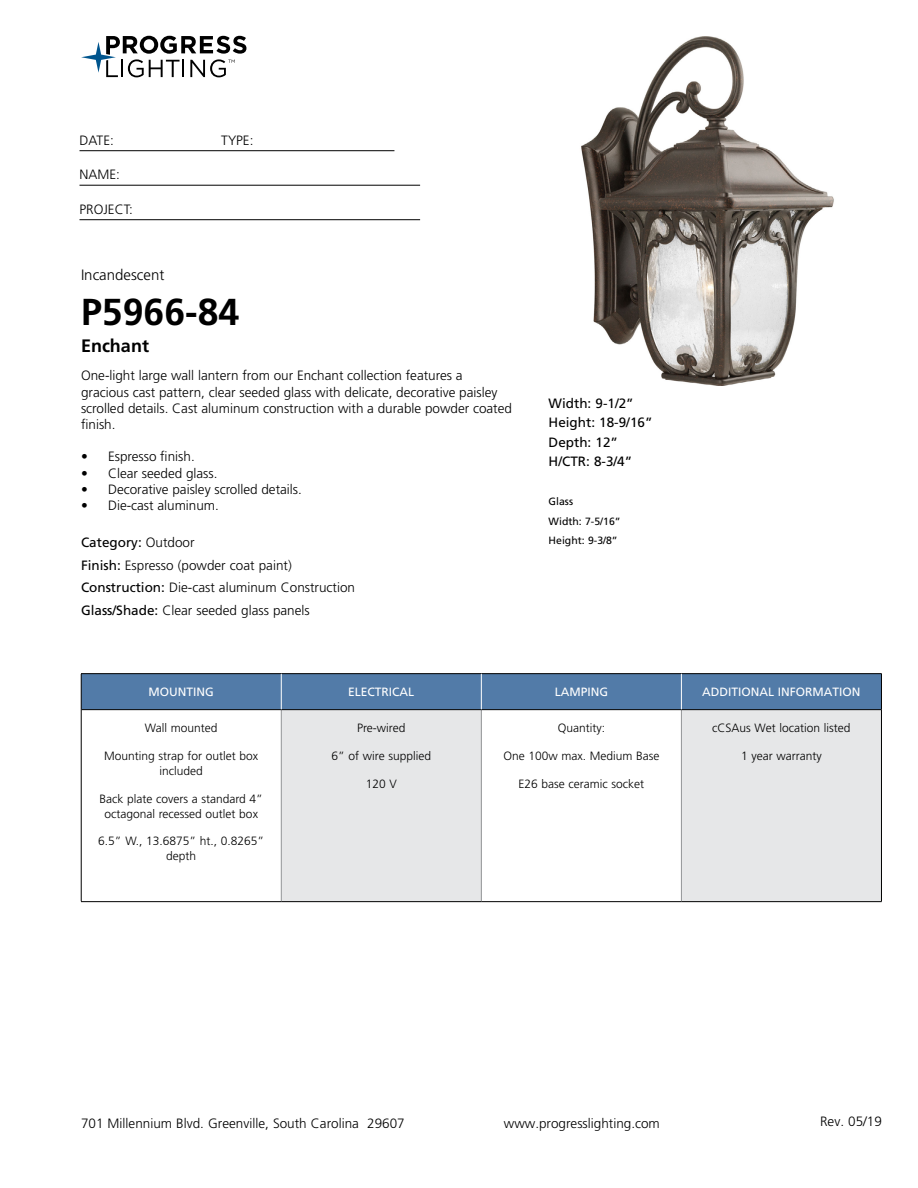
<style>
.page{position:relative;width:918px;height:1188px;background:#fff}
.page>*{position:absolute;margin:0;border:0;box-sizing:border-box;transform-origin:0 0}
.t1{font:700 37.5px "Frutiger LT Std";color:#000}
.t2{font:700 18px "Frutiger LT Std";color:#000}
.t3{font:300 15px "Frutiger LT Std";color:#000}
.t4{font:300 13.5px/16.2px "Frutiger LT Std";color:#000}
.t5{font:13.5px/19.5px "Frutiger LT Std";color:#000}
.t6{font:300 12px/15px "Frutiger LT Std";color:#000;text-align:center}
.t7{font:12px "Frutiger LT Std";color:#fff}
.t8{font:10.5px/19.5px "Frutiger LT Std";color:#000}
.s1{font-weight:400}
</style>
<div class="page">
<svg style="left:81px;top:36px;width:165px;height:41px"></svg>
<hr style="left:80px;top:150px;width:314px;height:1px;background:#000">
<hr style="left:80px;top:185px;width:340px;height:1px;background:#000">
<hr style="left:80px;top:219px;width:340px;height:1px;background:#000">
<div style="left:82px;top:674px;width:799px;height:35px;background:#527ba8"></div>
<div style="left:281px;top:710px;width:200px;height:192px;background:#e6e7e8"></div>
<div style="left:681px;top:710px;width:200px;height:192px;background:#e6e7e8"></div>
<hr style="left:281px;top:710px;width:1px;height:191px;background:#939598">
<hr style="left:481px;top:710px;width:1px;height:191px;background:#939598">
<hr style="left:681px;top:710px;width:1px;height:191px;background:#939598">
<hr style="left:81px;top:709px;width:200px;height:1px;background:#000">
<hr style="left:281px;top:709px;width:200px;height:1px;background:#000">
<hr style="left:481px;top:709px;width:200px;height:1px;background:#000">
<hr style="left:681px;top:709px;width:200px;height:1px;background:#000">
<hr style="left:81px;top:901px;width:200px;height:1px;background:#000">
<hr style="left:281px;top:901px;width:200px;height:1px;background:#000">
<hr style="left:481px;top:901px;width:200px;height:1px;background:#000">
<hr style="left:681px;top:901px;width:201px;height:1px;background:#000">
<hr style="left:81px;top:673px;width:200px;height:1px;background:#000">
<hr style="left:81px;top:674px;width:1px;height:36px;background:#000">
<hr style="left:281px;top:673px;width:200px;height:1px;background:#000">
<hr style="left:481px;top:673px;width:200px;height:1px;background:#000">
<hr style="left:681px;top:673px;width:201px;height:1px;background:#000">
<hr style="left:881px;top:674px;width:1px;height:36px;background:#000">
<hr style="left:81px;top:710px;width:1px;height:191px;background:#000">
<hr style="left:881px;top:710px;width:1px;height:191px;background:#000">
<hr style="left:281px;top:674px;width:1px;height:35px;background:#fff">
<hr style="left:681px;top:674px;width:1px;height:35px;background:#fff">
<hr style="left:481px;top:674px;width:1px;height:35px;background:#fff">
<img style="left:581px;top:36px;width:253px;height:349px">
<p class="t4" style="left:80px;top:132px;width:36px">DATE:</p>
<p class="t4" style="left:221px;top:132px;width:34px">TYPE:</p>
<p class="t4" style="left:80px;top:167px;width:42px">NAME:</p>
<p class="t4" style="left:80px;top:201px;width:55px">PROJECT:</p>
<p class="t3" style="left:81px;top:266px;width:85px">Incandescent</p>
<h1 class="t1" style="left:81px;top:290px;width:160px">P5966-84</h1>
<h2 class="t2" style="left:81px;top:335px;width:70px">Enchant</h2>
<p class="t4" style="left:81px;top:368px;width:433px">One-light large wall lantern from our Enchant collection features a gracious cast pattern, clear seeded glass with delicate, decorative paisley scrolled details. Cast aluminum construction with a durable powder coated finish.</p>
<p class="t4" style="left:81px;top:449px;width:115px">• Espresso finish.</p>
<p class="t4" style="left:81px;top:465px;width:138px">• Clear seeded glass.</p>
<p class="t4" style="left:81px;top:481px;width:222px">• Decorative paisley scrolled details.</p>
<p class="t4" style="left:81px;top:497px;width:139px">• Die-cast aluminum.</p>
<p class="t4" style="left:81px;top:532px;width:276px;line-height:22.5px"><span class="s1">Category:</span> Outdoor<br><span class="s1">Finish:</span> Espresso (powder coat paint)<br><span class="s1">Construction:</span> Die-cast aluminum Construction <span class="s1">Glass/Shade:</span> Clear seeded glass panels</p>
<p class="t5" style="left:549px;top:393px;width:105px">Width: 9-1/2”<br>Height: 18-9/16”<br>Depth: 12”<br>H/CTR: 8-3/4”</p>
<p class="t8" style="left:549px;top:492px;width:74px">Glass<br>Width: 7-5/16”<br>Height: 9-3/8”</p>
<p class="t7" style="left:149px;top:685px;width:67px">MOUNTING</p>
<p class="t7" style="left:348px;top:685px;width:68px">ELECTRICAL</p>
<p class="t7" style="left:555px;top:685px;width:55px">LAMPING</p>
<p class="t7" style="left:702px;top:685px;width:160px">ADDITIONAL INFORMATION</p>
<p class="t6" style="left:145px;top:721px;width:74px">Wall mounted</p>
<p class="t6" style="left:104px;top:748px;width:156px">Mounting strap for outlet box included</p>
<p class="t6" style="left:100px;top:791px;width:165px">Back plate covers a standard 4” octagonal recessed outlet box</p>
<p class="t6" style="left:98px;top:834px;width:167px">6.5” W., 13.6875” ht., 0.8265” depth</p>
<p class="t6" style="left:357px;top:721px;width:50px">Pre-wired</p>
<p class="t6" style="left:332px;top:748px;width:101px">6” of wire supplied</p>
<p class="t6" style="left:366px;top:776px;width:33px">120 V</p>
<p class="t6" style="left:712px;top:721px;width:140px">cCSAus Wet location listed</p>
<p class="t6" style="left:741px;top:748px;width:82px">1 year warranty</p>
<p class="t6" style="left:558px;top:721px;width:49px">Quantity:</p>
<p class="t6" style="left:503px;top:748px;width:158px">One 100w max. Medium Base</p>
<p class="t6" style="left:519px;top:776px;width:127px">E26 base ceramic socket</p>
<p class="t4" style="left:81px;top:1115px;width:325px">701 Millennium Blvd. Greenville, South Carolina 29607</p>
<p class="t4" style="left:504px;top:1115px;width:158px">www.progresslighting.com</p>
<p class="t4" style="left:820px;top:1114px;width:63px">Rev. 05/19</p>
</div>
